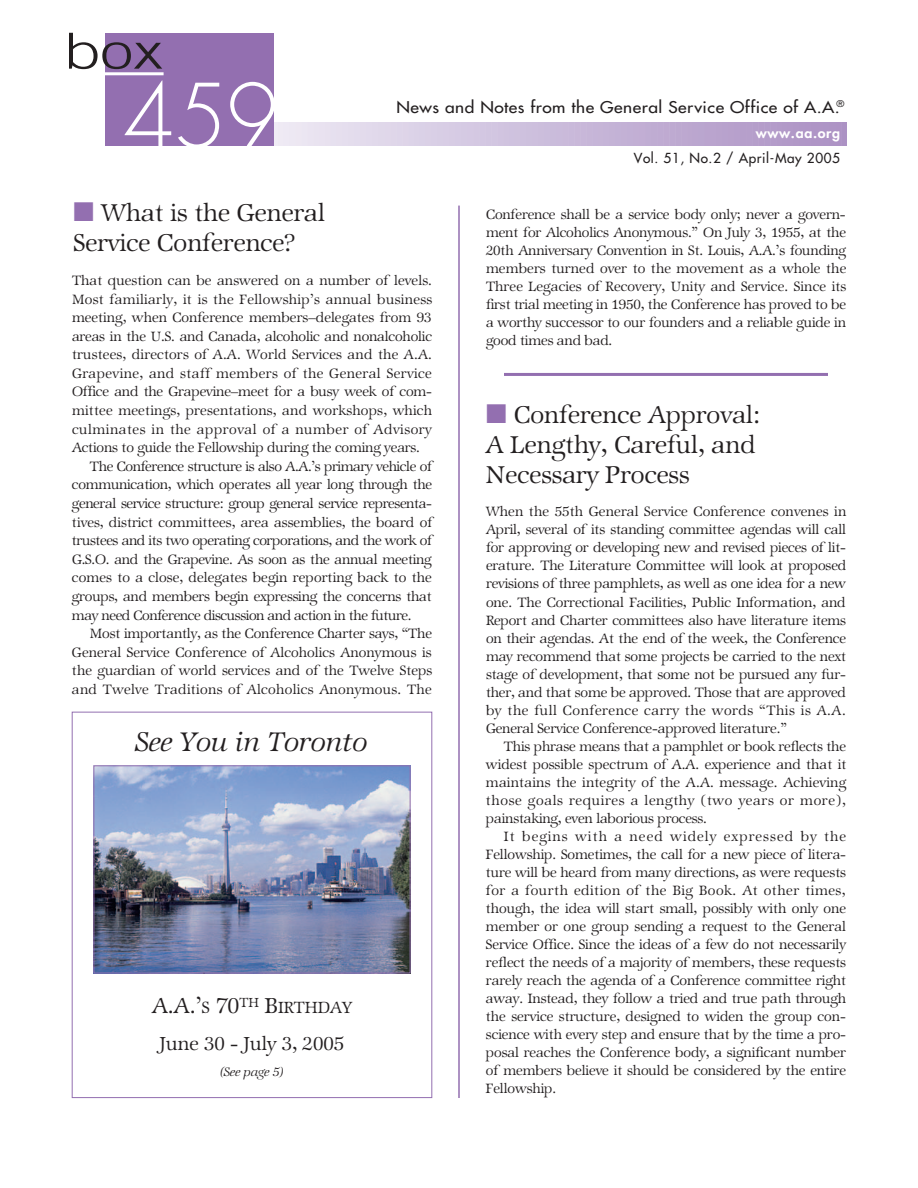
<style>
.page{position:relative;width:918px;height:1188px;background:#fff}
.page>*{position:absolute;margin:0;border:0;box-sizing:border-box;transform-origin:0 0}
.t1{font:italic 300 30px "Zapf Internatl IT Cby BT";color:#231f20}
.t2{font:300 27px/30px "Zapf Internatl IT Cby BT";color:#231f20}
.t3{font:300 24px "Zapf Internatl IT Cby BT";color:#231f20}
.t4{font:300 21px "Zapf Internatl IT Cby BT";color:#231f20}
.t5{font:15.75px "Futura";letter-spacing:.03em;color:#231f20;scale:1.1 1}
.t6{font:300 15px/18px "Zapf Internatl IT Cby BT";letter-spacing:-.01em;color:#231f20;text-align:justify}
.t7{font:13.5px "Futura";letter-spacing:.045em;color:#231f20}
.t8{font:800 13.5px "Futura";letter-spacing:.045em;color:#fff;scale:1.05 1}
.t9{font:italic 300 13.5px "Zapf Internatl IT Cby BT";color:#231f20}
.t10{font:9px "Futura";color:#231f20;scale:1.1 1}
.s1{color:#936fb0}
.s2{font-size:18px}
</style>
<div class="page">
<hr style="left:339px;top:122px;width:2px;height:23px;background:#e6dfee">
<hr style="left:345px;top:122px;width:2px;height:23px;background:#e5deee">
<hr style="left:351px;top:122px;width:2px;height:23px;background:#e4dded">
<hr style="left:357px;top:122px;width:2px;height:23px;background:#e3dced">
<hr style="left:363px;top:122px;width:2px;height:23px;background:#e3dbec">
<svg style="left:369px;top:122px;width:55px;height:23px"></svg>
<hr style="left:428px;top:122px;width:2px;height:23px;background:#dad0e6">
<hr style="left:434px;top:122px;width:2px;height:23px;background:#d9cfe6">
<hr style="left:440px;top:122px;width:2px;height:23px;background:#d8cee5">
<hr style="left:446px;top:122px;width:2px;height:23px;background:#d8cde5">
<hr style="left:452px;top:122px;width:2px;height:23px;background:#d7cce4">
<hr style="left:458px;top:122px;width:2px;height:23px;background:#d6cbe4">
<svg style="left:464px;top:122px;width:49px;height:23px"></svg>
<hr style="left:517px;top:122px;width:2px;height:23px;background:#cfc2de">
<hr style="left:523px;top:122px;width:2px;height:23px;background:#cec1de">
<hr style="left:529px;top:122px;width:2px;height:23px;background:#cdc0dd">
<hr style="left:535px;top:122px;width:2px;height:23px;background:#cdbfdd">
<hr style="left:541px;top:122px;width:2px;height:23px;background:#ccbedc">
<hr style="left:547px;top:122px;width:2px;height:23px;background:#cbbddc">
<svg style="left:553px;top:122px;width:55px;height:23px"></svg>
<hr style="left:612px;top:122px;width:2px;height:23px;background:#c4b3d6">
<hr style="left:618px;top:122px;width:2px;height:23px;background:#c3b2d6">
<hr style="left:624px;top:122px;width:2px;height:23px;background:#c3b1d5">
<hr style="left:630px;top:122px;width:2px;height:23px;background:#c2b0d5">
<hr style="left:636px;top:122px;width:2px;height:23px;background:#c2afd4">
<svg style="left:642px;top:122px;width:55px;height:23px"></svg>
<hr style="left:701px;top:122px;width:2px;height:23px;background:#baa6cf">
<hr style="left:707px;top:122px;width:2px;height:23px;background:#baa4ce">
<hr style="left:713px;top:122px;width:2px;height:23px;background:#baa4ce">
<hr style="left:719px;top:122px;width:2px;height:23px;background:#b9a3cd">
<hr style="left:725px;top:122px;width:2px;height:23px;background:#b8a2cd">
<hr style="left:731px;top:122px;width:2px;height:23px;background:#b8a1cc">
<svg style="left:737px;top:122px;width:49px;height:23px"></svg>
<hr style="left:790px;top:122px;width:2px;height:23px;background:#b299c8">
<hr style="left:796px;top:122px;width:2px;height:23px;background:#b198c7">
<hr style="left:802px;top:122px;width:2px;height:23px;background:#b097c7">
<hr style="left:808px;top:122px;width:2px;height:23px;background:#b096c7">
<hr style="left:814px;top:122px;width:2px;height:23px;background:#af95c6">
<hr style="left:820px;top:122px;width:2px;height:23px;background:#af95c6">
<svg style="left:826px;top:122px;width:19px;height:23px"></svg>
<hr style="left:458px;top:206px;width:2px;height:892px;background:#936fb0">
<hr style="left:504px;top:373px;width:324px;height:3px;background:#936fb0">
<div style="left:105px;top:33px;width:168px;height:112px;background:#936fb0"></div>
<svg style="left:125px;top:80px;width:210px;height:66px"></svg>
<svg style="left:69px;top:33px;width:93px;height:36px"></svg>
<hr style="left:102px;top:72px;width:62px;height:3px;background:#fff">
<div style="left:72px;top:712px;width:360px;height:386px;border:1px solid #936fb0"></div>
<img style="left:96px;top:768px;width:312px;height:203px">
<div style="left:94px;top:766px;width:316px;height:207px;border:1px solid #936fb0"></div>
<p class="t5" style="left:396px;top:99px;width:405px">News and Notes from the General Service Office of A.A.</p>
<p class="t10" style="left:837px;top:99px;width:9px">®</p>
<p class="t8" style="left:756px;top:126px;width:82px">www.aa.org</p>
<p class="t7" style="left:634px;top:151px;width:208px">Vol. 51, No.2 / April-May 2005</p>
<p class="t2" style="left:73px;top:198px;width:253px"><span class="s1">❋</span> What is the General<br>Service Conference?</p>
<p class="t6" style="left:72px;top:271px;width:362px;line-height:18.6px">That question can be answered on a number of levels.<br>Most familiarly, it is the Fellowship’s annual business meeting, when Conference members–delegates from 93 areas in the U.S. and Canada, alcoholic and nonalcoholic trustees, directors of A.A. World Services and the A.A.<br>Grapevine, and staff members of the General Service Office and the Grapevine–meet for a busy week of com&shy;mittee meetings, presentations, and workshops, which culminates in the approval of a number of Advisory Actions to guide the Fellowship during the coming years.</p>
<p class="t6" style="left:72px;top:457px;width:362px;line-height:18.6px;text-indent:18px">The Conference structure is also A.A.’s primary vehicle of communication, which operates all year long through the general service structure: group general service representa&shy;tives, district committees, area assemblies, the board of trustees and its two operating corporations, and the work of</p>
<p class="t6" style="left:72px;top:550px;width:361px;line-height:18.6px">G.S.O. and the Grapevine. As soon as the annual meeting comes to a close, delegates begin reporting back to the groups, and members begin expressing the concerns that may need Conference discussion and action in the future.</p>
<p class="t6" style="left:72px;top:624px;width:362px;line-height:18.6px;text-indent:18px">Most importantly, as the Conference Charter says, “The General Service Conference of Alcoholics Anonymous is the guardian of world services and of the Twelve Steps and Twelve Traditions of Alcoholics Anonymous. The</p>
<p class="t1" style="left:136px;top:725px;width:234px">See You in Toronto</p>
<p class="t3" style="left:152px;top:991px;width:201px">A.A.’<span class="s2">S</span> 70<sup>TH</sup> B<span class="s2">IRTHDAY</span></p>
<p class="t4" style="left:160px;top:1031px;width:186px">June 30 - July 3, 2005</p>
<p class="t9" style="left:220px;top:1064px;width:65px">(See page 5)</p>
<p class="t6" style="left:486px;top:206px;width:362px">Conference shall be a service body only; never a govern&shy;ment for Alcoholics Anonymous.” On July 3, 1955, at the 20th Anniversary Convention in St. Louis, A.A.’s founding members turned over to the movement as a whole the Three Legacies of Recovery, Unity and Service. Since its first trial meeting in 1950, the Conference has proved to be a worthy successor to our founders and a reliable guide in good times and bad.</p>
<p class="t2" style="left:486px;top:400px;width:276px"><span class="s1">❋</span> Conference Approval:<br>A Lengthy, Careful, and<br>Necessary Process</p>
<p class="t6" style="left:486px;top:503px;width:362px">When the 55th General Service Conference convenes in April, several of its standing committee agendas will call for approving or developing new and revised pieces of lit&shy;erature. The Literature Committee will look at proposed revisions of three pamphlets, as well as one idea for a new one. The Correctional Facilities, Public Information, and Report and Charter committees also have literature items on their agendas. At the end of the week, the Conference may recommend that some projects be carried to the next stage of development, that some not be pursued any fur&shy;ther, and that some be approved. Those that are approved by the full Conference carry the words “This is A.A.<br>General Service Conference-approved literature.”</p>
<p class="t6" style="left:486px;top:737px;width:362px;text-indent:18px">This phrase means that a pamphlet or book reflects the widest possible spectrum of A.A. experience and that it maintains the integrity of the A.A. message. Achieving those goals requires a lengthy (two years or more), painstaking, even laborious process.</p>
<p class="t6" style="left:486px;top:828px;width:362px;text-indent:18px">It begins with a need widely expressed by the Fellowship. Sometimes, the call for a new piece of litera&shy;ture will be heard from many directions, as were requests for a fourth edition of the Big Book. At other times, though, the idea will start small, possibly with only one member or one group sending a request to the General Service Office. Since the ideas of a few do not necessarily reflect the needs of a majority of members, these requests rarely reach the agenda of a Conference committee right away. Instead, they follow a tried and true path through the service structure, designed to widen the group con&shy;science with every step and ensure that by the time a pro&shy;posal reaches the Conference body, a significant number of members believe it should be considered by the entire Fellowship.</p>
</div>
